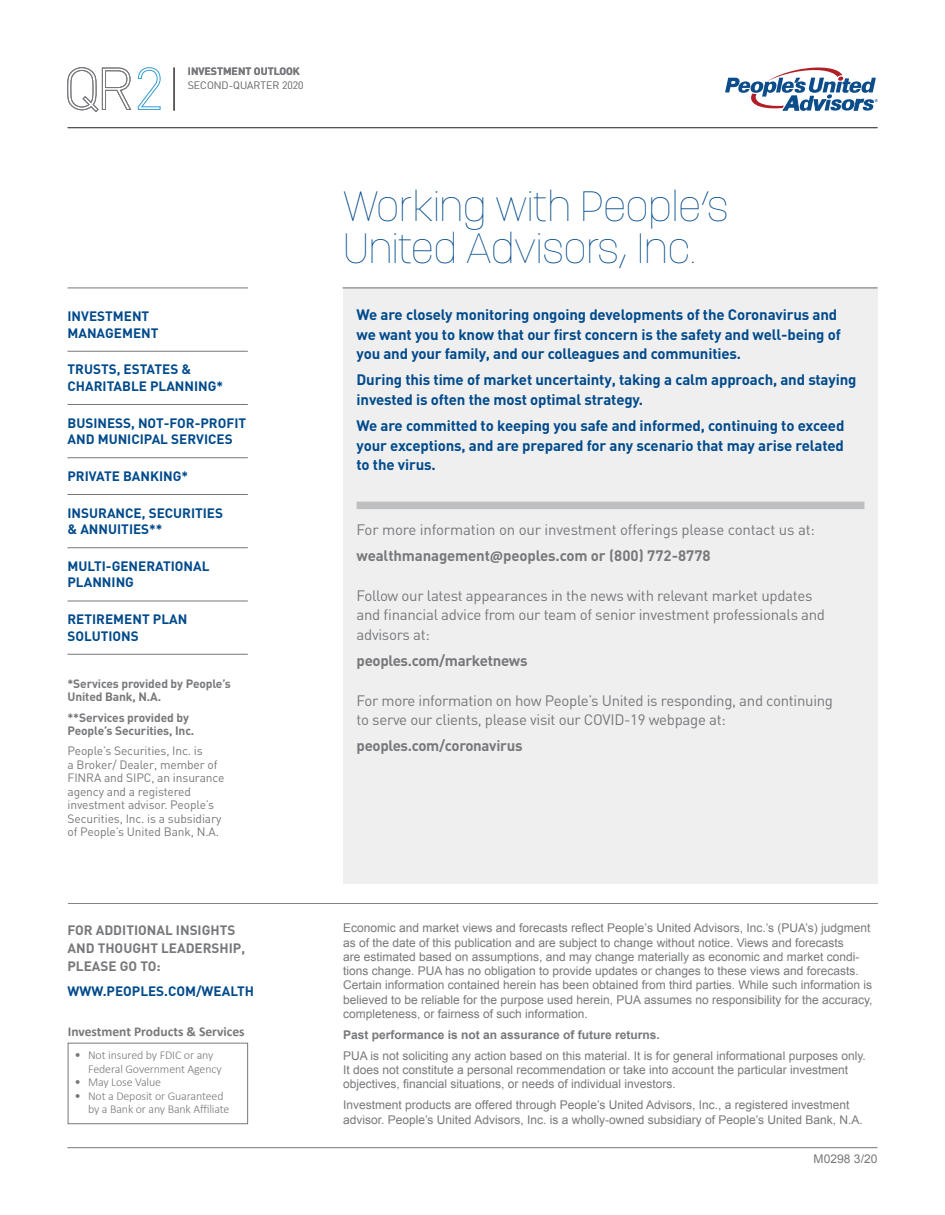
<style>
.page{position:relative;width:945px;height:1215px;background:#fff}
.page>*{position:absolute;margin:0;border:0;box-sizing:border-box;transform-origin:0 0}
.t1{font:100 42px/42px "Korolev";color:#004a8b}
.t2{font:700 15px/19.5px "DIN";letter-spacing:-.01em;color:#004a8b}
.t3{font:15px/19.5px "DIN";letter-spacing:-.02em;color:#76787b}
.t4{font:700 15px "DIN";letter-spacing:-.02em;color:#76787b}
.t5{font:700 13.5px/16.5px "DIN";color:#004a8b}
.t6{font:700 13.5px/18px "DIN";color:#76787b}
.t7{font:700 13.5px "Calibri";color:#76787b}
.t8{font:12px/14.2px "Arial";color:#76787b}
.t9{font:12px/13.5px "DIN";letter-spacing:-.01em;color:#76787b}
.t10{font:300 12px/13.5px "Calibri";letter-spacing:-.01em;color:#76787b}
.t11{font:700 12px/13.5px "DIN";letter-spacing:-.01em;color:#76787b}
.t12{font:700 12px "Arial";color:#76787b}
.t13{font:300 10.5px/13.5px "DIN";color:#76787b}
.s1{font-weight:700}
.s2{font-family:"DIN"}
.s3{font-family:"Calibri"}
</style>
<div class="page">
<svg style="left:138px;top:67px;width:22px;height:43px"></svg>
<svg style="left:725px;top:67px;width:153px;height:44px"></svg>
<hr style="left:67px;top:1147px;width:811px;height:1px;background:#76787b">
<svg style="left:67px;top:67px;width:64px;height:45px"></svg>
<hr style="left:68px;top:127px;width:810px;height:1px;background:#76787b">
<hr style="left:68px;top:351px;width:180px;height:1px;background:#76787b">
<hr style="left:68px;top:404px;width:180px;height:1px;background:#76787b">
<hr style="left:68px;top:457px;width:180px;height:1px;background:#76787b">
<hr style="left:68px;top:494px;width:180px;height:1px;background:#76787b">
<hr style="left:68px;top:547px;width:180px;height:1px;background:#76787b">
<hr style="left:68px;top:601px;width:180px;height:1px;background:#76787b">
<hr style="left:68px;top:654px;width:180px;height:1px;background:#76787b">
<hr style="left:68px;top:903px;width:810px;height:1px;background:#76787b">
<hr style="left:68px;top:288px;width:180px;height:1px;background:#76787b">
<hr style="left:174px;top:67px;width:1px;height:44px;background:#76787b">
<div style="left:343px;top:287px;width:535px;height:597px;background:#efeff0"></div>
<div style="left:357px;top:502px;width:507px;height:7px;background:#bebfc1"></div>
<div style="left:68px;top:1043px;width:180px;height:81px;border:1px solid #76787b"></div>
<p class="t13" style="left:188px;top:64px;width:117px"><span class="s1">INVESTMENT OUTLOOK<br></span>SECOND-QUARTER 2020</p>
<p class="t5" style="left:68px;top:307px;width:92px">INVESTMENT<br>MANAGEMENT</p>
<p class="t5" style="left:68px;top:361px;width:157px">TRUSTS, ESTATES &amp;<br>CHARITABLE PLANNING*</p>
<p class="t5" style="left:68px;top:414px;width:180px">BUSINESS, NOT-FOR-PROFIT<br>AND MUNICIPAL SERVICES</p>
<p class="t5" style="left:68px;top:467px;width:122px">PRIVATE BANKING*</p>
<p class="t5" style="left:68px;top:504px;width:157px">INSURANCE, SECURITIES &amp; ANNUITIES**</p>
<p class="t5" style="left:68px;top:557px;width:144px">MULTI-GENERATIONAL<br>PLANNING</p>
<p class="t5" style="left:68px;top:610px;width:121px">RETIREMENT PLAN<br>SOLUTIONS</p>
<p class="t11" style="left:68px;top:676px;width:165px">*Services provided by People’s<br>United Bank, N.A.</p>
<p class="t11" style="left:68px;top:710px;width:128px">**Services provided by<br>People’s Securities, Inc.</p>
<p class="t9" style="left:68px;top:744px;width:159px">People’s Securities, Inc. is<br>a Broker/ Dealer, member of<br>FINRA and SIPC, an insurance agency and a registered investment advisor. People’s<br>Securities, Inc. is a subsidiary of People’s United Bank, N.A.</p>
<p class="t6" style="left:67px;top:921px;width:179px">FOR ADDITIONAL INSIGHTS<br>AND THOUGHT LEADERSHIP,<br>PLEASE GO TO:</p>
<p class="t5" style="left:67px;top:982px;width:188px">WWW.PEOPLES.COM/WEALTH</p>
<p class="t7" style="left:68px;top:1023px;width:178px">Investment Products &amp; Services</p>
<p class="t10" style="left:88px;top:1048px;width:135px;text-indent:-14px"><span class="s2">•</span> Not insured by FDIC or any<br>Federal Government Agency</p>
<p class="t10" style="left:75px;top:1075px;width:88px"><span class="s2">•</span> May Lose Value</p>
<p class="t10" style="left:88px;top:1089px;width:143px;text-indent:-14px"><span class="s2">•</span> Not a Deposit or Guaranteed by a Bank or any Bank Affiliate</p>
<p class="t1" style="left:343px;top:186px;width:387px">Working with People’s<br>United Advisors, Inc.</p>
<p class="t2" style="left:357px;top:304px;width:486px">We are closely monitoring ongoing developments of the Coronavirus and we want you to know that our first concern is the safety and well-being of you and your family, and our colleagues and communities.</p>
<p class="t2" style="left:357px;top:370px;width:501px">During this time of market uncertainty, taking a calm approach, and staying invested is often the most optimal strategy.</p>
<p class="t2" style="left:357px;top:415px;width:489px;text-align:justify">We are committed to keeping you safe and informed, continuing to exceed your exceptions, and are prepared for any scenario that may arise related to the virus.</p>
<p class="t3" style="left:357px;top:519px;width:460px">For more information on our investment offerings please contact us at:</p>
<p class="t4" style="left:357px;top:546px;width:356px">wealthmanagement<span class="s3">@</span>peoples.com or (800) 772-8778</p>
<p class="t3" style="left:357px;top:585px;width:470px">Follow our latest appearances in the news with relevant market updates and financial advice from our team of senior investment professionals and advisors at:</p>
<p class="t4" style="left:357px;top:651px;width:172px">peoples.com/marketnews</p>
<p class="t3" style="left:357px;top:690px;width:478px">For more information on how People’s United is responding, and continuing to serve our clients, please visit our COVID-19 webpage at:</p>
<p class="t4" style="left:357px;top:736px;width:167px">peoples.com/coronavirus</p>
<p class="t8" style="left:343px;top:921px;width:531px">Economic and market views and forecasts reflect People’s United Advisors, Inc.’s (PUA’s) judgment as of the date of this publication and are subject to change without notice. Views and forecasts<br>are estimated based on assumptions, and may change materially as economic and market condi&shy;tions change. PUA has no obligation to provide updates or changes to these views and forecasts.<br>Certain information contained herein has been obtained from third parties. While such information is believed to be reliable for the purpose used herein, PUA assumes no responsibility for the accuracy, completeness, or fairness of such information.</p>
<p class="t12" style="left:343px;top:1027px;width:318px">Past performance is not an assurance of future returns.</p>
<p class="t8" style="left:343px;top:1049px;width:524px">PUA is not soliciting any action based on this material. It is for general informational purposes only.<br>It does not constitute a personal recommendation or take into account the particular investment objectives, financial situations, or needs of individual investors.</p>
<p class="t8" style="left:343px;top:1098px;width:521px">Investment products are offered through People’s United Advisors, Inc., a registered investment advisor. People’s United Advisors, Inc. is a wholly-owned subsidiary of People’s United Bank, N.A.</p>
<p class="t8" style="left:814px;top:1152px;width:65px">M0298 3/20</p>
</div>
